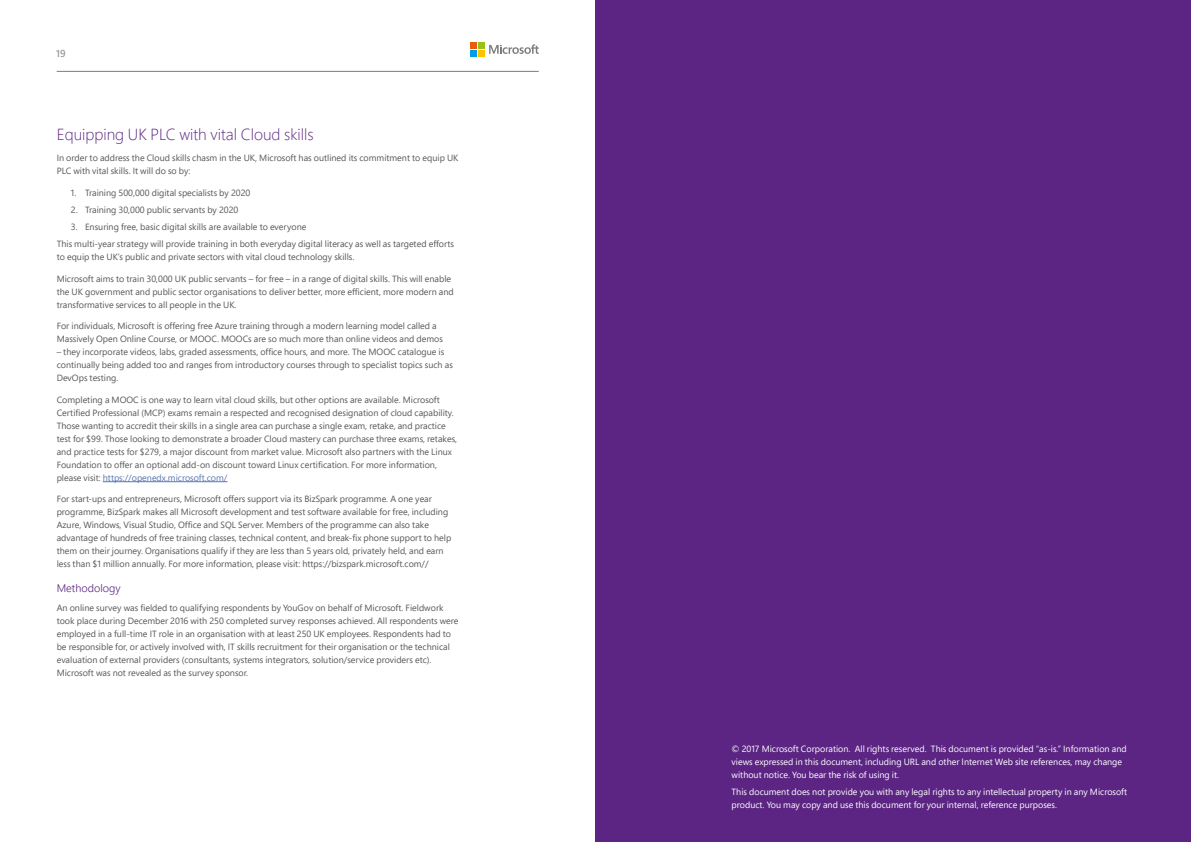
<style>
.page{position:relative;width:1191px;height:842px;background:#fff}
.page>*{position:absolute;margin:0;border:0;box-sizing:border-box;transform-origin:0 0}
.t1{font:300 16px "Segoe Pro";color:#5c2483}
.t2{font:300 11px "Segoe Pro";color:#5c2483}
.t3{font:600 10px "Segoe Pro";color:#999898}
.t4{font:9px/13px "Segoe Pro";color:#575756}
.t5{font:9px/13px "Segoe Pro";color:#fff}
.s1{color:#5576af}
</style>
<div class="page">
<div style="left:595px;top:0;width:596px;height:842px;background:#5c2483"></div>
<hr style="left:103px;top:481px;width:124px;height:1px;background:#5576af">
<hr style="left:57px;top:71px;width:482px;height:1px;background:#7c7b7b">
<svg style="left:489px;top:44px;width:50px;height:10px"></svg>
<div style="left:470px;top:42px;width:7px;height:7px;background:#ea5b0b"></div>
<div style="left:478px;top:42px;width:7px;height:7px;background:#95c11f"></div>
<div style="left:470px;top:50px;width:7px;height:7px;background:#009fe3"></div>
<div style="left:478px;top:50px;width:7px;height:7px;background:#fdc300"></div>
<p class="t3" style="left:56px;top:46px;width:11px">19</p>
<h1 class="t1" style="left:57px;top:123px;width:258px">Equipping UK PLC with vital Cloud skills</h1>
<p class="t4" style="left:57px;top:151px;width:403px">In order to address the Cloud skills chasm in the UK, Microsoft has outlined its commitment to equip UK<br>PLC with vital skills. It will do so by:</p>
<p class="t4" style="left:71px;top:186px;width:181px">1. Training 500,000 digital specialists by 2020</p>
<p class="t4" style="left:71px;top:203px;width:169px">2. Training 30,000 public servants by 2020</p>
<p class="t4" style="left:57px;top:218px;width:399px;line-height:17.3px;text-indent:14px">3. Ensuring free, basic digital skills are available to everyone<br>This multi-year strategy will provide training in both everyday digital literacy as well as targeted efforts</p>
<p class="t4" style="left:57px;top:250px;width:299px">to equip the UK’s public and private sectors with vital cloud technology skills.</p>
<p class="t4" style="left:57px;top:272px;width:398px">Microsoft aims to train 30,000 UK public servants – for free – in a range of digital skills. This will enable the UK government and public sector organisations to deliver better, more efficient, more modern and transformative services to all people in the UK.</p>
<p class="t4" style="left:57px;top:319px;width:388px">For individuals, Microsoft is offering free Azure training through a modern learning model called a<br>Massively Open Online Course, or MOOC. MOOCs are so much more than online videos and demos</p>
<p class="t4" style="left:57px;top:345px;width:397px">– they incorporate videos, labs, graded assessments, office hours, and more. The MOOC catalogue is continually being added too and ranges from introductory courses through to specialist topics such as<br>DevOps testing.</p>
<p class="t4" style="left:57px;top:393px;width:402px">Completing a MOOC is one way to learn vital cloud skills, but other options are available. Microsoft Certified Professional (MCP) exams remain a respected and recognised designation of cloud capability.<br>Those wanting to accredit their skills in a single area can purchase a single exam, retake, and practice test for $99. Those looking to demonstrate a broader Cloud mastery can purchase three exams, retakes, and practice tests for $279, a major discount from market value. Microsoft also partners with the Linux Foundation to offer an optional add-on discount toward Linux certification. For more information, please visit: <span class="s1">https://openedx.microsoft.com/</span></p>
<p class="t4" style="left:57px;top:492px;width:396px">For start-ups and entrepreneurs, Microsoft offers support via its BizSpark programme. A one year programme, BizSpark makes all Microsoft development and test software available for free, including Azure, Windows, Visual Studio, Office and SQL Server. Members of the programme can also take advantage of hundreds of free training classes, technical content, and break-fix phone support to help them on their journey. Organisations qualify if they are less than 5 years old, privately held, and earn less than $1 million annually. For more information, please visit: https://bizspark.microsoft.com//</p>
<p class="t2" style="left:57px;top:580px;width:65px">Methodology</p>
<p class="t4" style="left:57px;top:601px;width:403px">An online survey was fielded to qualifying respondents by YouGov on behalf of Microsoft. Fieldwork took place during December 2016 with 250 completed survey responses achieved. All respondents were employed in a full-time IT role in an organisation with at least 250 UK employees. Respondents had to be responsible for, or actively involved with, IT skills recruitment for their organisation or the technical evaluation of external providers (consultants, systems integrators, solution/service providers etc).<br>Microsoft was not revealed as the survey sponsor.</p>
<p class="t5" style="left:731px;top:742px;width:396px">© 2017 Microsoft Corporation. All rights reserved. This document is provided “as-is.” Information and views expressed in this document, including URL and other Internet Web site references, may change without notice. You bear the risk of using it.</p>
<p class="t5" style="left:731px;top:785px;width:397px">This document does not provide you with any legal rights to any intellectual property in any Microsoft product. You may copy and use this document for your internal, reference purposes.</p>
</div>
